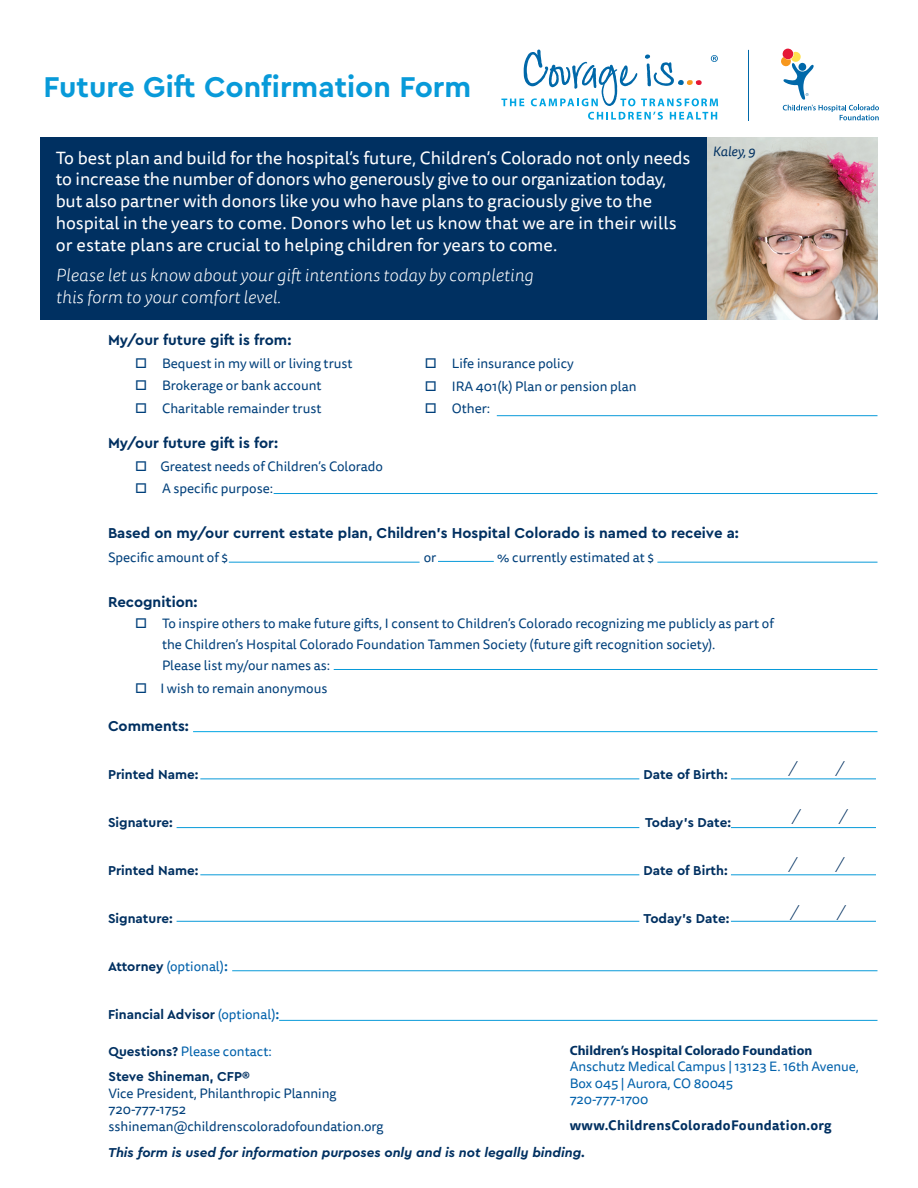
<style>
.page{position:relative;width:918px;height:1188px;background:#fff}
.page>*{position:absolute;margin:0;border:0;box-sizing:border-box;transform-origin:0 0}
.t1{font:700 30px "Cera PRO";color:#089ad9}
.t2{font:17.7px/21.8px "Tisa Sans OT";color:#fff}
.t3{font:italic 300 17.7px/22.2px "Tisa Sans OT";letter-spacing:.01em;color:#fff}
.t4{font:300 16.5px "Cera PRO";color:#003061}
.t5{font:700 15px "Cera PRO";color:#003061}
.t6{font:13.5px/21px "Tisa Sans OT";color:#00407b}
.t7{font:700 13.5px "Cera PRO";color:#003061}
.t8{font:13.5px/16.5px "Tisa Sans OT";letter-spacing:-.005em;color:#0161ab}
.t9{font:italic 700 13.5px "Cera PRO";color:#003061}
.t10{font:700 13.5px "Myriad Pro";color:#003061}
.t11{font:700 13.5px "Tisa Sans OT";letter-spacing:.025em;color:#003061}
.t12{font:italic 13.5px "Tisa Sans OT";letter-spacing:-.005em;color:#003061}
.s1{font-family:"Cera PRO";font-weight:700;color:#003061}
.s2{font-weight:700}
.s3{font-family:"Tisa Sans OT";font-weight:400;color:#0161ab}
.s4{font-family:"Tisa Sans OT";color:#0161ab}
</style>
<div class="page">
<div style="left:40px;top:137px;width:838px;height:182px;background:#003061"></div>
<svg style="left:782px;top:49px;width:12px;height:11px"></svg>
<svg style="left:781px;top:51px;width:98px;height:69px"></svg>
<svg style="left:588px;top:112px;width:75px;height:8px"></svg>
<svg style="left:670px;top:112px;width:47px;height:8px"></svg>
<svg style="left:501px;top:50px;width:217px;height:56px"></svg>
<hr style="left:749px;top:50px;width:1px;height:71px;background:#0068a9">
<hr style="left:497px;top:415px;width:381px;height:1px;background:#089ad9">
<hr style="left:229px;top:562px;width:191px;height:1px;background:#089ad9">
<hr style="left:438px;top:561px;width:56px;height:1px;background:#089ad9">
<hr style="left:657px;top:562px;width:221px;height:1px;background:#089ad9">
<hr style="left:334px;top:669px;width:543px;height:1px;background:#089ad9">
<hr style="left:274px;top:493px;width:603px;height:1px;background:#089ad9">
<hr style="left:193px;top:731px;width:685px;height:1px;background:#00a5e3">
<hr style="left:731px;top:778px;width:145px;height:1px;background:#089ad9">
<hr style="left:731px;top:827px;width:145px;height:1px;background:#089ad9">
<hr style="left:731px;top:874px;width:145px;height:1px;background:#089ad9">
<hr style="left:731px;top:921px;width:145px;height:1px;background:#089ad9">
<hr style="left:200px;top:778px;width:439px;height:1px;background:#089ad9">
<hr style="left:200px;top:874px;width:439px;height:1px;background:#089ad9">
<hr style="left:177px;top:827px;width:462px;height:1px;background:#089ad9">
<hr style="left:177px;top:921px;width:462px;height:1px;background:#089ad9">
<hr style="left:232px;top:970px;width:646px;height:1px;background:#089ad9">
<hr style="left:279px;top:1020px;width:599px;height:1px;background:#089ad9">
<img style="left:707px;top:137px;width:171px;height:182px">
<h1 class="t1" style="left:44px;top:67px;width:429px">Future Gift Confirmation Form</h1>
<p class="t2" style="left:56px;top:148px;width:636px">To best plan and build for the hospital’s future, Children’s Colorado not only needs to increase the number of donors who generously give to our organization today, but also partner with donors like you who have plans to graciously give to the hospital in the years to come. Donors who let us know that we are in their wills or estate plans are crucial to helping children for years to come.</p>
<h2 class="t3" style="left:56px;top:265px;width:479px">Please let us know about your gift intentions today by completing this form to your comfort level.</h2>
<p class="t5" style="left:108px;top:330px;width:185px">My/our future gift is from:</p>
<p class="t6" style="left:135px;top:353px;width:219px">□ Bequest in my will or living trust</p>
<p class="t6" style="left:135px;top:376px;width:188px">□ Brokerage or bank account</p>
<p class="t6" style="left:135px;top:398px;width:188px">□ Charitable remainder trust</p>
<p class="t6" style="left:425px;top:354px;width:151px">□ Life insurance policy</p>
<p class="t6" style="left:425px;top:376px;width:213px">□ IRA 401(k) Plan or pension plan</p>
<p class="t6" style="left:425px;top:399px;width:67px">□ Other:</p>
<p class="t12" style="left:713px;top:143px;width:44px">Kaley, 9</p>
<p class="t5" style="left:108px;top:433px;width:172px">My/our future gift is for:</p>
<p class="t6" style="left:135px;top:456px;width:250px">□ Greatest needs of Children’s Colorado</p>
<p class="t6" style="left:135px;top:479px;width:140px">□ A specific purpose:</p>
<p class="t5" style="left:108px;top:523px;width:633px">Based on my/our current estate plan, Children’s Hospital Colorado is named to receive a:</p>
<p class="t6" style="left:108px;top:548px;width:121px">Specific amount of $</p>
<p class="t6" style="left:424px;top:548px;width:14px">or</p>
<p class="t6" style="left:497px;top:548px;width:158px">% currently estimated at $</p>
<p class="t5" style="left:108px;top:592px;width:91px">Recognition:</p>
<p class="t6" style="left:162px;top:614px;width:613px;text-indent:-27px">□ To inspire others to make future gifts, I consent to Children’s Colorado recognizing me publicly as part of the Children’s Hospital Colorado Foundation Tammen Society (future gift recognition society).<br>Please list my/our names as:</p>
<p class="t6" style="left:135px;top:678px;width:194px">□ I wish to remain anonymous</p>
<p class="t5" style="left:108px;top:716px;width:82px">Comments:</p>
<p class="t7" style="left:108px;top:765px;width:92px">Printed Name:</p>
<p class="t7" style="left:644px;top:765px;width:86px">Date of Birth:</p>
<p class="t4" style="left:788px;top:758px;width:11px">/</p>
<p class="t4" style="left:835px;top:758px;width:11px">/</p>
<p class="t7" style="left:108px;top:813px;width:66px">Signature:</p>
<p class="t7" style="left:645px;top:813px;width:88px">Today’s Date:</p>
<p class="t4" style="left:792px;top:806px;width:11px">/</p>
<p class="t4" style="left:838px;top:806px;width:11px">/</p>
<p class="t7" style="left:108px;top:861px;width:92px">Printed Name:</p>
<p class="t7" style="left:644px;top:861px;width:86px">Date of Birth:</p>
<p class="t4" style="left:788px;top:854px;width:11px">/</p>
<p class="t4" style="left:835px;top:854px;width:11px">/</p>
<p class="t7" style="left:108px;top:909px;width:66px">Signature:</p>
<p class="t7" style="left:644px;top:909px;width:87px">Today’s Date:</p>
<p class="t4" style="left:790px;top:902px;width:11px">/</p>
<p class="t4" style="left:837px;top:902px;width:11px">/</p>
<p class="t8" style="left:108px;top:959px;width:122px"><span class="s1">Attorney</span> (optional)<span class="s2">:</span></p>
<p class="t7" style="left:108px;top:1005px;width:173px">Financial Advisor <span class="s3">(optional)</span><span class="s4">:</span></p>
<p class="t8" style="left:109px;top:1044px;width:165px"><span class="s1">Questions?</span> Please contact:</p>
<p class="t7" style="left:109px;top:1068px;width:143px">Steve Shineman, CFP®</p>
<p class="t6" style="left:109px;top:1086px;width:276px;line-height:16.5px">Vice President, Philanthropic Planning<br>720-777-1752 sshineman@childrenscoloradofoundation.org</p>
<p class="t10" style="left:570px;top:1043px;width:244px">Children’s Hospital Colorado Foundation</p>
<p class="t8" style="left:570px;top:1059px;width:291px">Anschutz Medical Campus | 13123 E. 16th Avenue,<br>Box 045 | Aurora, CO 80045<br>720-777-1700</p>
<p class="t11" style="left:570px;top:1116px;width:263px">www.ChildrensColoradoFoundation.org</p>
<p class="t9" style="left:108px;top:1143px;width:479px">This form is used for information purposes only and is not legally binding.</p>
</div>
